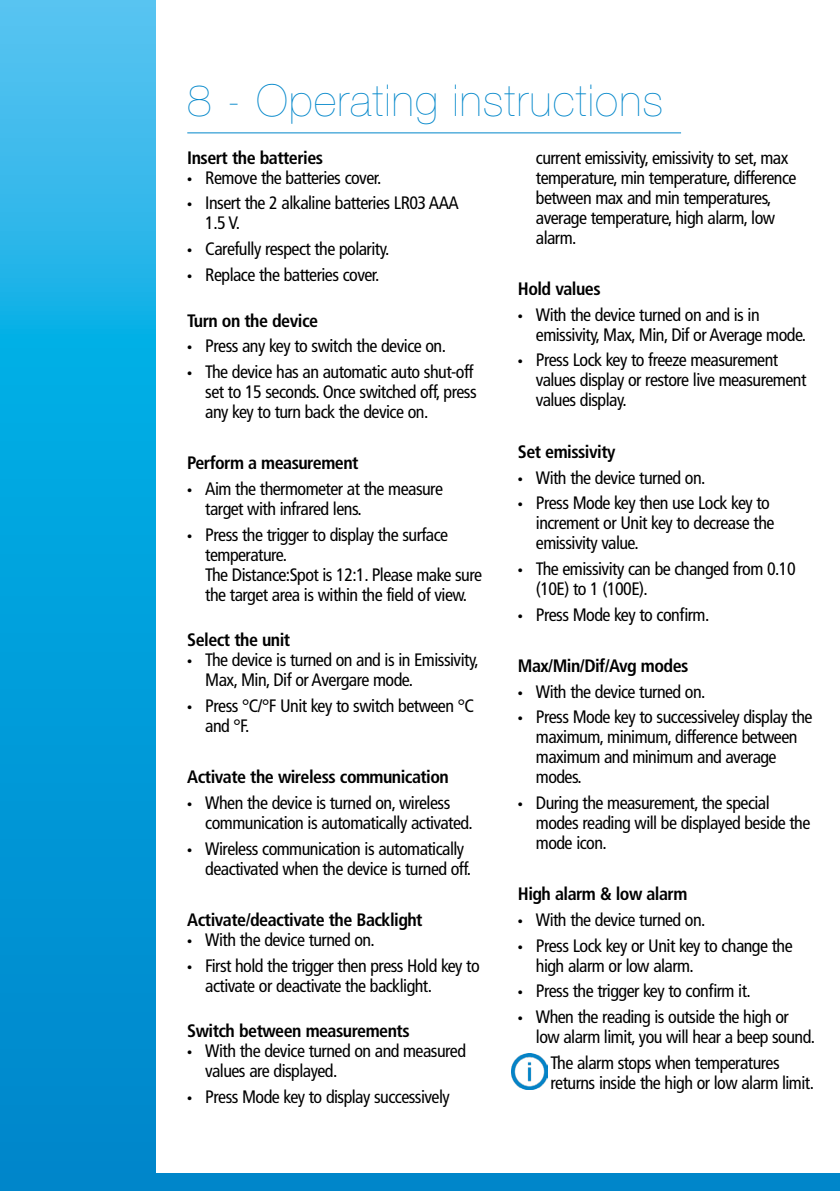
<style>
.page{position:relative;width:840px;height:1191px;background:#fff}
.page>*{position:absolute;margin:0;border:0;box-sizing:border-box;transform-origin:0 0}
.t1{font:200 44px "Helvetica Neue LT Std";letter-spacing:.03em;color:#0086ca}
.t2{font:condensed 18px/20px "Frutiger LT Std";letter-spacing:-.03em;color:#000}
.t3{font:700 condensed 18px "Frutiger LT Std";letter-spacing:-.03em;color:#000}
.s1{font-family:"Myriad Pro";font-stretch:normal}
</style>
<div class="page">
<svg style="left:0;top:0;width:155px;height:1173px;background:#10a3dd"></svg>
<hr style="left:187px;top:132px;width:493px;height:1px;background:#0086ca">
<div style="left:0;top:1173px;width:839px;height:18px;background:#0086ca"></div>
<img style="left:511px;top:1053px;width:36px;height:36px">
<h1 class="t1" style="left:187px;top:75px;width:477px">8 - Operating instructions</h1>
<p class="t3" style="left:187px;top:147px;width:137px">Insert the batteries</p>
<p class="t2" style="left:187px;top:168px;width:195px"><span class="s1">•</span> Remove the batteries cover.</p>
<p class="t2" style="left:205px;top:193px;width:255px;text-indent:-18px"><span class="s1">•</span> Insert the 2 alkaline batteries LR03 AAA<br>1.5 V.</p>
<p class="t2" style="left:187px;top:239px;width:203px"><span class="s1">•</span> Carefully respect the polarity.</p>
<p class="t2" style="left:187px;top:265px;width:193px"><span class="s1">•</span> Replace the batteries cover.</p>
<p class="t3" style="left:187px;top:309px;width:132px">Turn on the device</p>
<p class="t2" style="left:187px;top:336px;width:260px"><span class="s1">•</span> Press any key to switch the device on.</p>
<p class="t2" style="left:205px;top:362px;width:273px;text-indent:-18px"><span class="s1">•</span> The device has an automatic auto shut-off set to 15 seconds. Once switched off, press any key to turn back the device on.</p>
<p class="t3" style="left:187px;top:452px;width:173px">Perform a measurement</p>
<p class="t2" style="left:205px;top:479px;width:239px;text-indent:-18px"><span class="s1">•</span> Aim the thermometer at the measure target with infrared lens.</p>
<p class="t2" style="left:205px;top:524px;width:278px;text-indent:-18px"><span class="s1">•</span> Press the trigger to display the surface temperature.<br>The Distance:Spot is 12:1. Please make sure the target area is within the field of view.</p>
<p class="t3" style="left:187px;top:629px;width:104px">Select the unit</p>
<p class="t2" style="left:205px;top:650px;width:275px;text-indent:-18px"><span class="s1">•</span> The device is turned on and is in Emissivity,<br>Max, Min, Dif or Avergare mode.</p>
<p class="t2" style="left:205px;top:696px;width:270px;text-indent:-18px"><span class="s1">•</span> Press °C/°F Unit key to switch between °C and °F.</p>
<p class="t3" style="left:187px;top:766px;width:263px">Activate the wireless communication</p>
<p class="t2" style="left:205px;top:793px;width:269px;text-indent:-18px"><span class="s1">•</span> When the device is turned on, wireless communication is automatically activated.</p>
<p class="t2" style="left:205px;top:838px;width:267px;text-indent:-18px"><span class="s1">•</span> Wireless communication is automatically deactivated when the device is turned off.</p>
<p class="t3" style="left:187px;top:909px;width:237px">Activate/deactivate the Backlight</p>
<p class="t2" style="left:187px;top:930px;width:189px"><span class="s1">•</span> With the device turned on.</p>
<p class="t2" style="left:205px;top:955px;width:276px;text-indent:-18px"><span class="s1">•</span> First hold the trigger then press Hold key to activate or deactivate the backlight.</p>
<p class="t3" style="left:187px;top:1020px;width:224px">Switch between measurements</p>
<p class="t2" style="left:205px;top:1041px;width:262px;text-indent:-18px"><span class="s1">•</span> With the device turned on and measured values are displayed.</p>
<p class="t2" style="left:187px;top:1087px;width:264px"><span class="s1">•</span> Press Mode key to display successively</p>
<p class="t2" style="left:535px;top:148px;width:262px">current emissivity, emissivity to set, max temperature, min temperature, difference between max and min temperatures, average temperature, high alarm, low alarm.</p>
<p class="t3" style="left:517px;top:278px;width:84px">Hold values</p>
<p class="t2" style="left:535px;top:305px;width:271px;text-indent:-18px"><span class="s1">•</span> With the device turned on and is in emissivity, Max, Min, Dif or Average mode.</p>
<p class="t2" style="left:535px;top:350px;width:272px;text-indent:-18px"><span class="s1">•</span> Press Lock key to freeze measurement values display or restore live measurement values display.</p>
<p class="t3" style="left:517px;top:441px;width:99px">Set emissivity</p>
<p class="t2" style="left:517px;top:467px;width:189px"><span class="s1">•</span> With the device turned on.</p>
<p class="t2" style="left:535px;top:493px;width:240px;text-indent:-18px"><span class="s1">•</span> Press Mode key then use Lock key to increment or Unit key to decrease the emissivity value.</p>
<p class="t2" style="left:535px;top:559px;width:261px;text-indent:-18px"><span class="s1">•</span> The emissivity can be changed from 0.10 (10E) to 1 (100E).</p>
<p class="t2" style="left:517px;top:604px;width:193px"><span class="s1">•</span> Press Mode key to confirm.</p>
<p class="t3" style="left:517px;top:655px;width:172px">Max/Min/Dif/Avg modes</p>
<p class="t2" style="left:517px;top:681px;width:189px"><span class="s1">•</span> With the device turned on.</p>
<p class="t2" style="left:535px;top:707px;width:278px;text-indent:-18px"><span class="s1">•</span> Press Mode key to successiveley display the maximum, minimum, difference between maximum and minimum and average modes.</p>
<p class="t2" style="left:535px;top:793px;width:276px;text-indent:-18px"><span class="s1">•</span> During the measurement, the special modes reading will be displayed beside the mode icon.</p>
<p class="t3" style="left:517px;top:883px;width:171px">High alarm &amp; low alarm</p>
<p class="t2" style="left:517px;top:910px;width:189px"><span class="s1">•</span> With the device turned on.</p>
<p class="t2" style="left:535px;top:935px;width:258px;text-indent:-18px"><span class="s1">•</span> Press Lock key or Unit key to change the high alarm or low alarm.</p>
<p class="t2" style="left:517px;top:981px;width:234px"><span class="s1">•</span> Press the trigger key to confirm it.</p>
<p class="t2" style="left:535px;top:1007px;width:280px;text-indent:-18px"><span class="s1">•</span> When the reading is outside the high or low alarm limit, you will hear a beep sound.</p>
<p class="t2" style="left:550px;top:1052px;width:265px">The alarm stops when temperatures returns inside the high or low alarm limit.</p>
</div>
